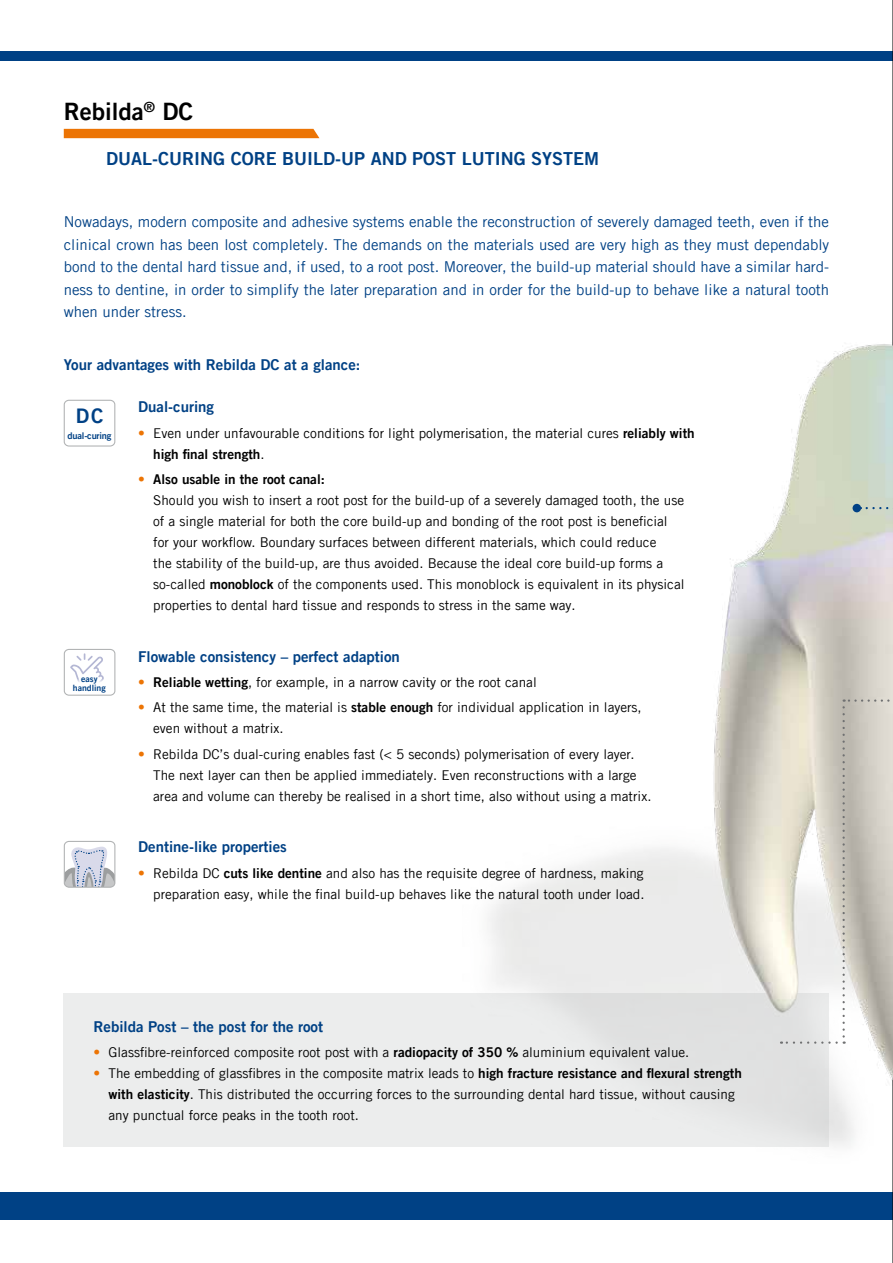
<style>
.page{position:relative;width:893px;height:1263px;background:#fff}
.page>*{position:absolute;margin:0;border:0;box-sizing:border-box;transform-origin:0 0}
.t1{font:24px "Trade Gothic LT Com Bd 2";color:#000}
.t2{font:20.1px "Trade Gothic LT Com Bd 2";color:#004185}
.t3{font:18px "Trade Gothic LT Com Bd 2";color:#004185}
.t4{font:15px/22.5px "Trade Gothic LT Com";color:#004185;text-align:justify}
.t5{font:15px "Trade Gothic LT Com Bd 2";color:#004185}
.t6{font:13.5px/21px "Trade Gothic LT Com";color:#000}
.t7{font:13.5px "Trade Gothic LT Com Bd 2";color:#000}
.t8{font:9.3px "Trade Gothic LT Com Bd 2";letter-spacing:-.02em;color:#004185}
.t9{font:8.7px/8.7px "Trade Gothic LT Com Bd 2";color:#004185;text-align:center}
.s1{color:#ec7404}
.s2{font-family:"Trade Gothic LT Com Bd 2"}
.s3{font-family:"Trade Gothic LT Com"}
.s4{font-family:"Trade Gothic LT Com";color:#ec7404}
</style>
<div class="page">
<div style="left:0;top:1192px;width:893px;height:28px;background:#004185"></div>
<div style="left:0;top:51px;width:893px;height:10px;background:#004185"></div>
<hr style="left:892px;top:0;width:1px;height:1263px;background:#000">
<div style="left:64px;top:129px;width:255px;height:9px;background:#ec7404"></div>
<div style="left:64px;top:993px;width:765px;height:153px;background:#eceded"></div>
<img style="left:334px;top:206px;width:559px;height:1042px">
<div style="left:64px;top:400px;width:51px;height:47px;border:1px solid #b1b3b4;border-radius:5px"></div>
<svg style="left:70px;top:653px;width:34px;height:29px"></svg>
<div style="left:64px;top:649px;width:51px;height:47px;border:1px solid #b1b3b4;border-radius:5px"></div>
<svg style="left:64px;top:847px;width:51px;height:39px"></svg>
<div style="left:64px;top:841px;width:51px;height:47px;border:1px solid #b1b3b4;border-radius:5px"></div>
<svg style="left:867px;top:507px;width:26px;height:2px"></svg>
<div style="left:852px;top:504px;width:9px;height:8px;background:#004185;border-radius:50%"></div>
<svg style="left:781px;top:699px;width:112px;height:345px"></svg>
<h1 class="t1" style="left:64px;top:97px;width:131px">Rebilda<sup>®</sup> DC</h1>
<h3 class="t3" style="left:106px;top:147px;width:494px">DUAL-CURING CORE BUILD-UP AND POST LUTING SYSTEM</h3>
<p class="t4" style="left:64px;top:210px;width:767px">Nowadays, modern composite and adhesive systems enable the reconstruction of severely damaged teeth, even if the clinical crown has been lost completely. The demands on the materials used are very high as they must dependably bond to the dental hard tissue and, if used, to a root post. Moreover, the build-up material should have a similar hard&shy;ness to dentine, in order to simplify the later preparation and in order for the build-up to behave like a natural tooth when under stress.</p>
<p class="t5" style="left:64px;top:355px;width:298px">Your advantages with Rebilda DC at a glance:</p>
<p class="t5" style="left:138px;top:398px;width:77px">Dual-curing</p>
<p class="t6" style="left:138px;top:422px;width:558px"><span class="s1">•</span> Even under unfavourable conditions for light polymerisation, the material cures <span class="s2">reliably with</span></p>
<p class="t7" style="left:153px;top:445px;width:113px">high final strength<span class="s3">.</span></p>
<p class="t7" style="left:138px;top:471px;width:188px"><span class="s4">•</span> Also usable in the root canal:</p>
<p class="t6" style="left:153px;top:489px;width:533px">Should you wish to insert a root post for the build-up of a severely damaged tooth, the use of a single material for both the core build-up and bonding of the root post is beneficial for your workflow. Boundary surfaces between different materials, which could reduce<br>the stability of the build-up, are thus avoided. Because the ideal core build-up forms a so-called <span class="s2">monoblock</span> of the components used. This monoblock is equivalent in its physical properties to dental hard tissue and responds to stress in the same way.</p>
<h2 class="t2" style="left:76px;top:403px;width:29px">DC</h2>
<p class="t8" style="left:68px;top:430px;width:45px">dual-curing</p>
<p class="t9" style="left:73px;top:674px;width:34px">easy handling</p>
<p class="t5" style="left:138px;top:647px;width:263px">Flowable consistency – perfect adaption</p>
<p class="t6" style="left:138px;top:671px;width:400px"><span class="s1">•</span> <span class="s2">Reliable wetting</span>, for example, in a narrow cavity or the root canal</p>
<p class="t6" style="left:153px;top:697px;width:490px;text-indent:-15px"><span class="s1">•</span> At the same time, the material is <span class="s2">stable enough</span> for individual application in layers, even without a matrix.</p>
<p class="t6" style="left:153px;top:743px;width:500px;text-indent:-15px"><span class="s1">•</span> Rebilda DC’s dual-curing enables fast (&lt; 5 seconds) polymerisation of every layer.<br>The next layer can then be applied immediately. Even reconstructions with a large area and volume can thereby be realised in a short time, also without using a matrix.</p>
<p class="t5" style="left:138px;top:838px;width:150px">Dentine-like properties</p>
<p class="t6" style="left:138px;top:862px;width:508px;text-align:right"><span class="s1">•</span> Rebilda DC <span class="s2">cuts like dentine</span> and also has the requisite degree of hardness, making preparation easy, while the final build-up behaves like the natural tooth under load.</p>
<p class="t5" style="left:94px;top:1017px;width:231px">Rebilda Post – the post for the root</p>
<p class="t6" style="left:94px;top:1042px;width:597px"><span class="s1">•</span> Glassfibre-reinforced composite root post with a <span class="s2">radiopacity of 350 %</span> aluminium equivalent value.</p>
<p class="t6" style="left:109px;top:1063px;width:635px;text-indent:-15px"><span class="s1">•</span> The embedding of glassfibres in the composite matrix leads to <span class="s2">high fracture resistance and flexural strength with elasticity</span>. This distributed the occurring forces to the surrounding dental hard tissue, without causing any punctual force peaks in the tooth root.</p>
</div>
